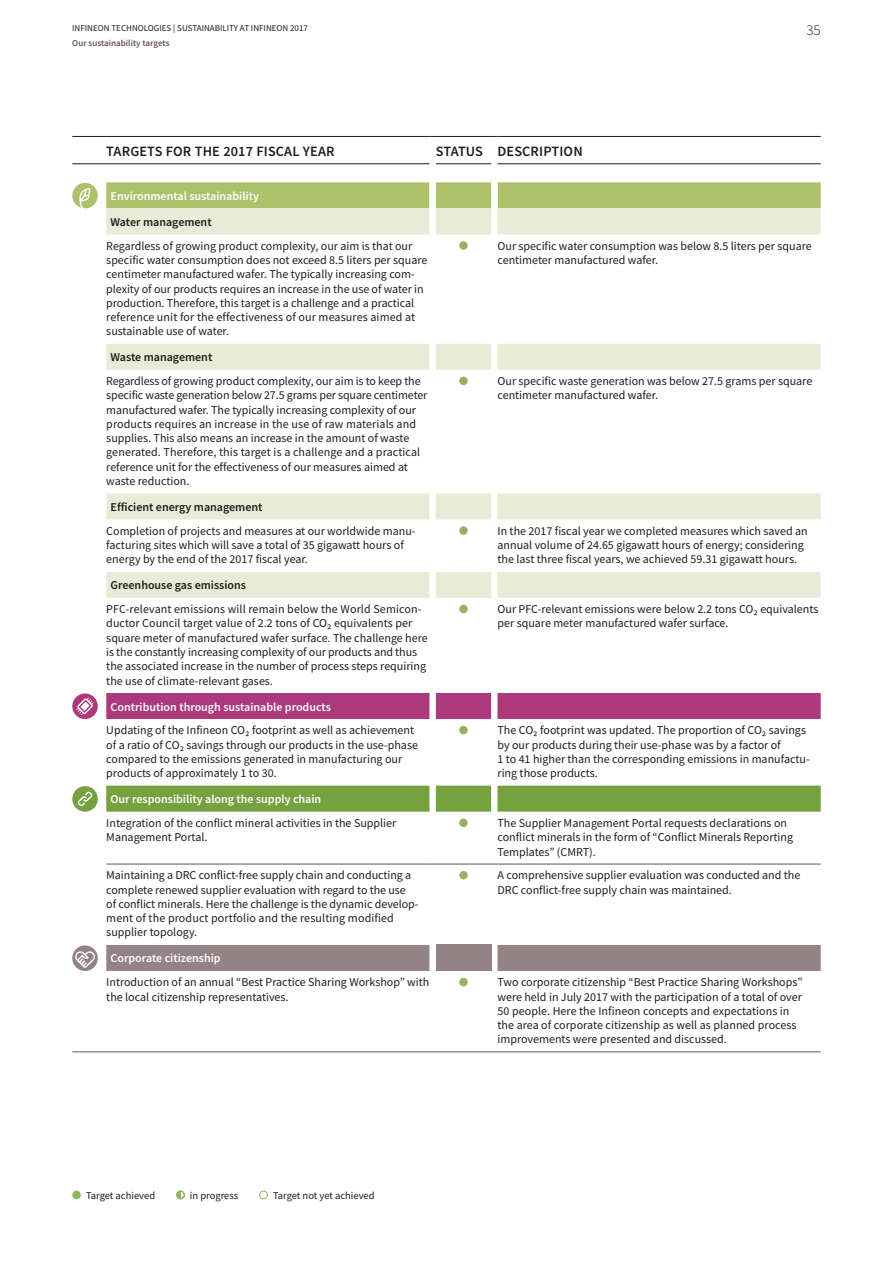
<style>
.page{position:relative;width:893px;height:1263px;background:#fff}
.page>*{position:absolute;margin:0;border:0;box-sizing:border-box;transform-origin:0 0}
.t1{font:300 15px "Source Sans Pro";color:#1d1d1b}
._01_KTL{font:600 14.25px "Source Sans Pro";letter-spacing:.01em;color:#1d1d1b}
.Ziele_T{font:12px/14.2px "Source Sans Pro";color:#1d1d1b}
.Ziele_T_Einzug{font:600 12px "Source Sans Pro";color:#fff}
.Ziele_T_Einzug-2{font:600 12px "Source Sans Pro";color:#1d1d1b}
.t2{font:10.5px "Source Sans Pro";color:#1d1d1b}
.t3{font:9px "Source Sans Pro";color:#1d1d1b}
.t4{font:600 9px "Source Sans Pro";color:#665255}
</style>
<div class="page">
<div style="left:106px;top:182px;width:715px;height:26px;background:#adc16a"></div>
<svg style="left:429px;top:182px;width:68px;height:763px"></svg>
<svg style="left:106px;top:208px;width:715px;height:390px"></svg>
<div style="left:106px;top:693px;width:715px;height:26px;background:#ac397c"></div>
<div style="left:106px;top:786px;width:715px;height:26px;background:#75a13f"></div>
<div style="left:106px;top:945px;width:715px;height:26px;background:#938386"></div>
<div style="left:436px;top:945px;width:55px;height:26px;background:#938386"></div>
<hr style="left:72px;top:136px;width:34px;height:1px;background:#1d1d1b">
<hr style="left:436px;top:136px;width:55px;height:1px;background:#1d1d1b">
<hr style="left:497px;top:136px;width:324px;height:1px;background:#1d1d1b">
<hr style="left:106px;top:864px;width:323px;height:1px;background:#665255">
<hr style="left:497px;top:864px;width:324px;height:1px;background:#665255">
<hr style="left:106px;top:136px;width:323px;height:1px;background:#1d1d1b">
<hr style="left:72px;top:1051px;width:34px;height:1px;background:#665255">
<hr style="left:106px;top:1051px;width:323px;height:1px;background:#665255">
<hr style="left:436px;top:1051px;width:55px;height:1px;background:#665255">
<hr style="left:497px;top:1051px;width:324px;height:1px;background:#665255">
<hr style="left:436px;top:864px;width:55px;height:1px;background:#665255">
<hr style="left:72px;top:163px;width:34px;height:1px;background:#1d1d1b">
<hr style="left:106px;top:163px;width:323px;height:1px;background:#1d1d1b">
<hr style="left:436px;top:163px;width:55px;height:1px;background:#1d1d1b">
<hr style="left:497px;top:163px;width:324px;height:1px;background:#1d1d1b">
<svg style="left:72px;top:183px;width:26px;height:25px"></svg>
<div style="left:459px;top:241px;width:9px;height:9px;background:#94b263;border-radius:50%"></div>
<div style="left:459px;top:377px;width:9px;height:8px;background:#94b263;border-radius:50%"></div>
<div style="left:459px;top:526px;width:9px;height:9px;background:#94b263;border-radius:50%"></div>
<div style="left:459px;top:605px;width:9px;height:8px;background:#94b263;border-radius:50%"></div>
<svg style="left:72px;top:693px;width:26px;height:26px"></svg>
<div style="left:459px;top:726px;width:9px;height:8px;background:#94b263;border-radius:50%"></div>
<svg style="left:72px;top:786px;width:26px;height:26px"></svg>
<div style="left:459px;top:818px;width:9px;height:9px;background:#94b263;border-radius:50%"></div>
<div style="left:459px;top:871px;width:9px;height:8px;background:#94b263;border-radius:50%"></div>
<svg style="left:72px;top:945px;width:26px;height:26px"></svg>
<div style="left:459px;top:978px;width:9px;height:8px;background:#94b263;border-radius:50%"></div>
<div style="left:72px;top:1191px;width:9px;height:8px;background:#94b263;border-radius:50%"></div>
<svg style="left:176px;top:1190px;width:9px;height:9px"></svg>
<div style="left:259px;top:1191px;width:9px;height:8px;border:1px solid #94b263;border-radius:50%"></div>
<p class="t3" style="left:72px;top:23px;width:237px">INFINEON TECHNOLOGIES | SUSTAINABILITY AT INFINEON 2017</p>
<p class="t4" style="left:72px;top:37px;width:99px">Our sustainability targets</p>
<p class="t1" style="left:806px;top:20px;width:16px">35</p>
<p class="_01_KTL" style="left:106px;top:142px;width:230px">TARGETS FOR THE 2017 FISCAL YEAR</p>
<p class="_01_KTL" style="left:436px;top:142px;width:49px">STATUS</p>
<p class="_01_KTL" style="left:497px;top:142px;width:87px">DESCRIPTION</p>
<p class="Ziele_T_Einzug" style="left:111px;top:188px;width:150px">Environmental sustainability</p>
<p class="Ziele_T_Einzug-2" style="left:111px;top:214px;width:103px">Water management</p>
<p class="Ziele_T" style="left:106px;top:239px;width:323px">Regardless of growing product complexity, our aim is that our specific water consumption does not exceed 8.5 liters per square centimeter manufactured wafer. The typically increasing com&shy;plexity of our products requires an increase in the use of water in production. Therefore, this target is a challenge and a practical reference unit for the effectiveness of our measures aimed at sustainable use of water.</p>
<p class="Ziele_T" style="left:497px;top:239px;width:316px">Our specific water consumption was below 8.5 liters per square centimeter manufactured wafer.</p>
<p class="Ziele_T_Einzug-2" style="left:111px;top:349px;width:103px">Waste management</p>
<p class="Ziele_T" style="left:106px;top:374px;width:323px">Regardless of growing product complexity, our aim is to keep the specific waste generation below 27.5 grams per square centimeter manufactured wafer. The typically increasing complexity of our products requires an increase in the use of raw materials and supplies. This also means an increase in the amount of waste generated. Therefore, this target is a challenge and a practical reference unit for the effectiveness of our measures aimed at waste reduction.</p>
<p class="Ziele_T" style="left:497px;top:374px;width:316px">Our specific waste generation was below 27.5 grams per square centimeter manufactured wafer.</p>
<p class="Ziele_T_Einzug-2" style="left:111px;top:499px;width:153px">Efficient energy management</p>
<p class="Ziele_T" style="left:106px;top:524px;width:311px">Completion of projects and measures at our worldwide manu&shy;facturing sites which will save a total of 35 gigawatt hours of energy by the end of the 2017 fiscal year.</p>
<p class="Ziele_T" style="left:497px;top:524px;width:312px">In the 2017 fiscal year we completed measures which saved an annual volume of 24.65 gigawatt hours of energy; considering the last three fiscal years, we achieved 59.31 gigawatt hours.</p>
<p class="Ziele_T_Einzug-2" style="left:111px;top:577px;width:137px">Greenhouse gas emissions</p>
<p class="Ziele_T" style="left:106px;top:602px;width:323px">PFC-relevant emissions will remain below the World Semicon&shy;ductor Council target value of 2.2 tons of CO2 equivalents per square meter of manufactured wafer surface. The challenge here is the constantly increasing complexity of our products and thus the associated increase in the number of process steps requiring the use of climate-relevant gases.</p>
<p class="Ziele_T" style="left:497px;top:602px;width:322px">Our PFC-relevant emissions were below 2.2 tons CO2 equivalents per square meter manufactured wafer surface.</p>
<p class="Ziele_T_Einzug" style="left:111px;top:699px;width:222px">Contribution through sustainable products</p>
<p class="Ziele_T" style="left:106px;top:723px;width:313px">Updating of the Infineon CO2 footprint as well as achievement of a ratio of CO2 savings through our products in the use-phase compared to the emissions generated in manufacturing our products of approximately 1 to 30.</p>
<p class="Ziele_T" style="left:497px;top:723px;width:314px">The CO2 footprint was updated. The proportion of CO2 savings by our products during their use-phase was by a factor of<br>1 to 41 higher than the corresponding emissions in manufactu&shy;ring those products.</p>
<p class="Ziele_T_Einzug" style="left:111px;top:791px;width:212px">Our responsibility along the supply chain</p>
<p class="Ziele_T" style="left:106px;top:816px;width:292px">Integration of the conflict mineral activities in the Supplier<br>Management Portal.</p>
<p class="Ziele_T" style="left:497px;top:816px;width:297px">The Supplier Management Portal requests declarations on conflict minerals in the form of “Conflict Minerals Reporting<br>Templates” (CMRT).</p>
<p class="Ziele_T" style="left:106px;top:868px;width:314px">Maintaining a DRC conflict-free supply chain and conducting a complete renewed supplier evaluation with regard to the use of conflict minerals. Here the challenge is the dynamic develop&shy;ment of the product portfolio and the resulting modified supplier topology.</p>
<p class="Ziele_T" style="left:497px;top:868px;width:304px">A comprehensive supplier evaluation was conducted and the<br>DRC conflict-free supply chain was maintained.</p>
<p class="Ziele_T_Einzug" style="left:111px;top:950px;width:112px">Corporate citizenship</p>
<p class="Ziele_T" style="left:106px;top:975px;width:325px">Introduction of an annual “Best Practice Sharing Workshop” with the local citizenship representatives.</p>
<p class="Ziele_T" style="left:497px;top:975px;width:306px">Two corporate citizenship “Best Practice Sharing Workshops” were held in July 2017 with the participation of a total of over 50 people. Here the Infineon concepts and expectations in the area of corporate citizenship as well as planned process improvements were presented and discussed.</p>
<p class="t2" style="left:86px;top:1189px;width:71px">Target achieved</p>
<p class="t2" style="left:190px;top:1189px;width:50px">in progress</p>
<p class="t2" style="left:273px;top:1189px;width:103px">Target not yet achieved</p>
</div>
